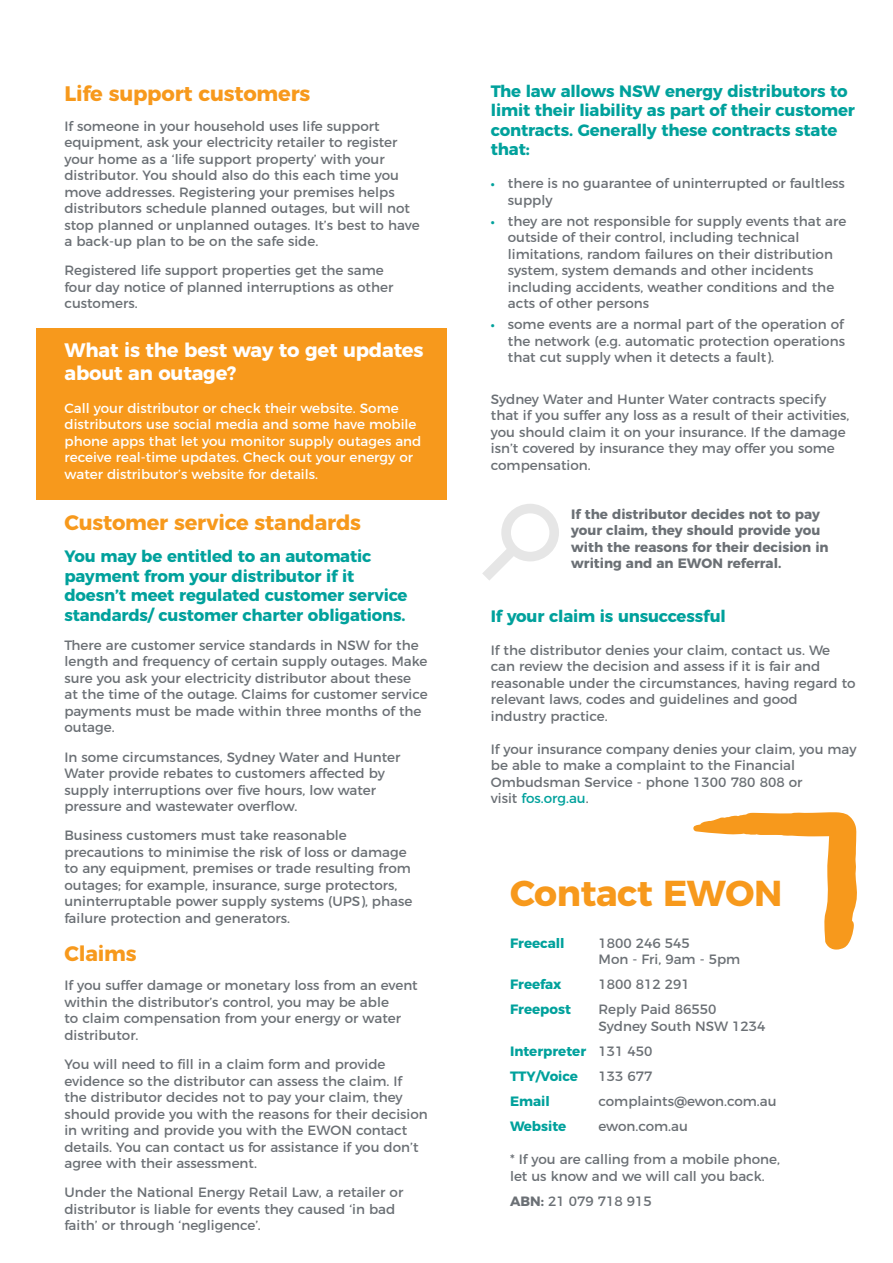
<style>
.page{position:relative;width:893px;height:1263px;background:#fff}
.page>*{position:absolute;margin:0;border:0;box-sizing:border-box;transform-origin:0 0}
.t1{font:700 36px "Montserrat";letter-spacing:-.01em;color:#f7991c}
.Body_text{font:700 21px "Montserrat";letter-spacing:-.01em;color:#f7991c}
.t2{font:700 19.5px/22.5px "Montserrat";letter-spacing:-.01em;color:#fff}
.Body_text-2{font:700 16.5px/19.5px "Montserrat";letter-spacing:-.01em;color:#00a19c}
.Body_text-3{font:13.5px/16.5px "Montserrat";color:#6b7075}
.t3{font:13.5px/16.5px "Montserrat";color:#fff}
.Teil_Bullets{font:13.5px/16.5px "Montserrat";color:#6b7075}
.t4{font:700 13.5px/16.5px "Montserrat";color:#6b7075}
.t5{font:700 13.5px "Montserrat";color:#00a19c}
.s1{font-weight:700;font-size:12px;color:#00a19c}
.s2{color:#00a19c}
.s3{font-weight:400;color:#6b7075}
.s4{font-weight:700}
</style>
<div class="page">
<svg style="left:693px;top:812px;width:164px;height:137px"></svg>
<svg style="left:482px;top:504px;width:77px;height:76px"></svg>
<div style="left:36px;top:328px;width:411px;height:171px;background:#f7991c"></div>
<p class="Body_text" style="left:64px;top:77px;width:247px">Life support customers</p>
<p class="Body_text-3" style="left:64px;top:116px;width:357px">If someone in your household uses life support equipment, ask your electricity retailer to register your home as a ‘life support property’ with your distributor. You should also do this each time you move addresses. Registering your premises helps distributors schedule planned outages, but will not stop planned or unplanned outages. It’s best to have a back-up plan to be on the safe side.</p>
<p class="Body_text-3" style="left:64px;top:261px;width:330px">Registered life support properties get the same four day notice of planned interruptions as other customers.</p>
<p class="t2" style="left:65px;top:337px;width:360px">What is the best way to get updates about an outage?</p>
<p class="t3" style="left:65px;top:398px;width:358px">Call your distributor or check their website. Some distributors use social media and some have mobile phone apps that let you monitor supply outages and receive real-time updates. Check out your energy or water distributor’s website for details.</p>
<p class="Body_text" style="left:64px;top:505px;width:298px">Customer service standards</p>
<p class="Body_text-2" style="left:64px;top:545px;width:345px">You may be entitled to an automatic payment from your distributor if it doesn’t meet regulated customer service standards/ customer charter obligations.</p>
<p class="Body_text-3" style="left:64px;top:636px;width:365px">There are customer service standards in NSW for the length and frequency of certain supply outages. Make sure you ask your electricity distributor about these at the time of the outage. Claims for customer service payments must be made within three months of the outage.</p>
<p class="Body_text-3" style="left:64px;top:747px;width:338px">In some circumstances, Sydney Water and Hunter Water provide rebates to customers affected by supply interruptions over five hours, low water pressure and wastewater overflow.</p>
<p class="Body_text-3" style="left:64px;top:826px;width:349px">Business customers must take reasonable precautions to minimise the risk of loss or damage to any equipment, premises or trade resulting from outages; for example, insurance, surge protectors, uninterruptable power supply systems (UPS), phase failure protection and generators.</p>
<p class="Body_text" style="left:64px;top:936px;width:74px">Claims</p>
<p class="Body_text-3" style="left:64px;top:976px;width:355px">If you suffer damage or monetary loss from an event within the distributor’s control, you may be able<br>to claim compensation from your energy or water distributor.</p>
<p class="Body_text-3" style="left:64px;top:1055px;width:365px">You will need to fill in a claim form and provide evidence so the distributor can assess the claim. If the distributor decides not to pay your claim, they should provide you with the reasons for their decision in writing and provide you with the EWON contact details. You can contact us for assistance if you don’t agree with their assessment.</p>
<p class="Body_text-3" style="left:64px;top:1183px;width:340px">Under the National Energy Retail Law, a retailer or distributor is liable for events they caused ‘in bad faith’ or through ‘negligence’.</p>
<p class="Body_text-2" style="left:491px;top:80px;width:365px">The law allows NSW energy distributors to limit their liability as part of their customer contracts. Generally these contracts state that:</p>
<p class="Body_text-3" style="left:508px;top:174px;width:339px;text-indent:-17px"><span class="s1">•</span> there is no guarantee of uninterrupted or faultless supply</p>
<p class="Body_text-3" style="left:508px;top:212px;width:340px;text-indent:-17px"><span class="s1">•</span> they are not responsible for supply events that are outside of their control, including technical limitations, random failures on their distribution system, system demands and other incidents including accidents, weather conditions and the acts of other persons</p>
<p class="Body_text-3" style="left:508px;top:315px;width:339px;text-align:justify;text-indent:-17px"><span class="s1">•</span> some events are a normal part of the operation of the network (e.g. automatic protection operations that cut supply when it detects a fault).</p>
<p class="Teil_Bullets" style="left:491px;top:389px;width:360px">Sydney Water and Hunter Water contracts specify that if you suffer any loss as a result of their activities, you should claim it on your insurance. If the damage isn’t covered by insurance they may offer you some compensation.</p>
<p class="t4" style="left:571px;top:504px;width:259px">If the distributor decides not to pay your claim, they should provide you with the reasons for their decision in writing and an EWON referral.</p>
<p class="Body_text-2" style="left:491px;top:605px;width:236px">If your claim is unsuccessful</p>
<p class="Body_text-3" style="left:491px;top:641px;width:366px">If the distributor denies your claim, contact us. We can review the decision and assess if it is fair and reasonable under the circumstances, having regard to relevant laws, codes and guidelines and good industry practice.</p>
<p class="Body_text-3" style="left:491px;top:740px;width:367px">If your insurance company denies your claim, you may be able to make a complaint to the Financial Ombudsman Service - phone 1300 780 808 or<br>visit <span class="s2">fos.org.au</span>.</p>
<p class="t1" style="left:510px;top:863px;width:274px">Contact EWON</p>
<p class="t5" style="left:510px;top:932px;width:56px">Freecall</p>
<p class="Body_text-3" style="left:598px;top:933px;width:143px">1800 246 545<br>Mon - Fri, 9am - 5pm</p>
<p class="t5" style="left:510px;top:973px;width:53px">Freefax</p>
<p class="Body_text-3" style="left:598px;top:975px;width:93px">1800 812 291</p>
<p class="t5" style="left:510px;top:998px;width:63px">Freepost</p>
<p class="Body_text-3" style="left:598px;top:1000px;width:169px">Reply Paid 86550<br>Sydney South NSW 1234</p>
<p class="t5" style="left:510px;top:1040px;width:144px">Interpreter <span class="s3">131 450</span></p>
<p class="t5" style="left:510px;top:1065px;width:69px">TTY/Voice</p>
<p class="Body_text-3" style="left:598px;top:1066px;width:56px">133 677</p>
<p class="t5" style="left:510px;top:1090px;width:41px">Email</p>
<p class="Body_text-3" style="left:598px;top:1091px;width:179px">complaints@ewon.com.au</p>
<p class="t5" style="left:510px;top:1115px;width:58px">Website</p>
<p class="Body_text-3" style="left:598px;top:1116px;width:91px">ewon.com.au</p>
<p class="Body_text-3" style="left:510px;top:1150px;width:271px">* If you are calling from a mobile phone, let us know and we will call you back.</p>
<p class="Body_text-3" style="left:510px;top:1191px;width:143px"><span class="s4">ABN:</span> 21 079 718 915</p>
</div>
